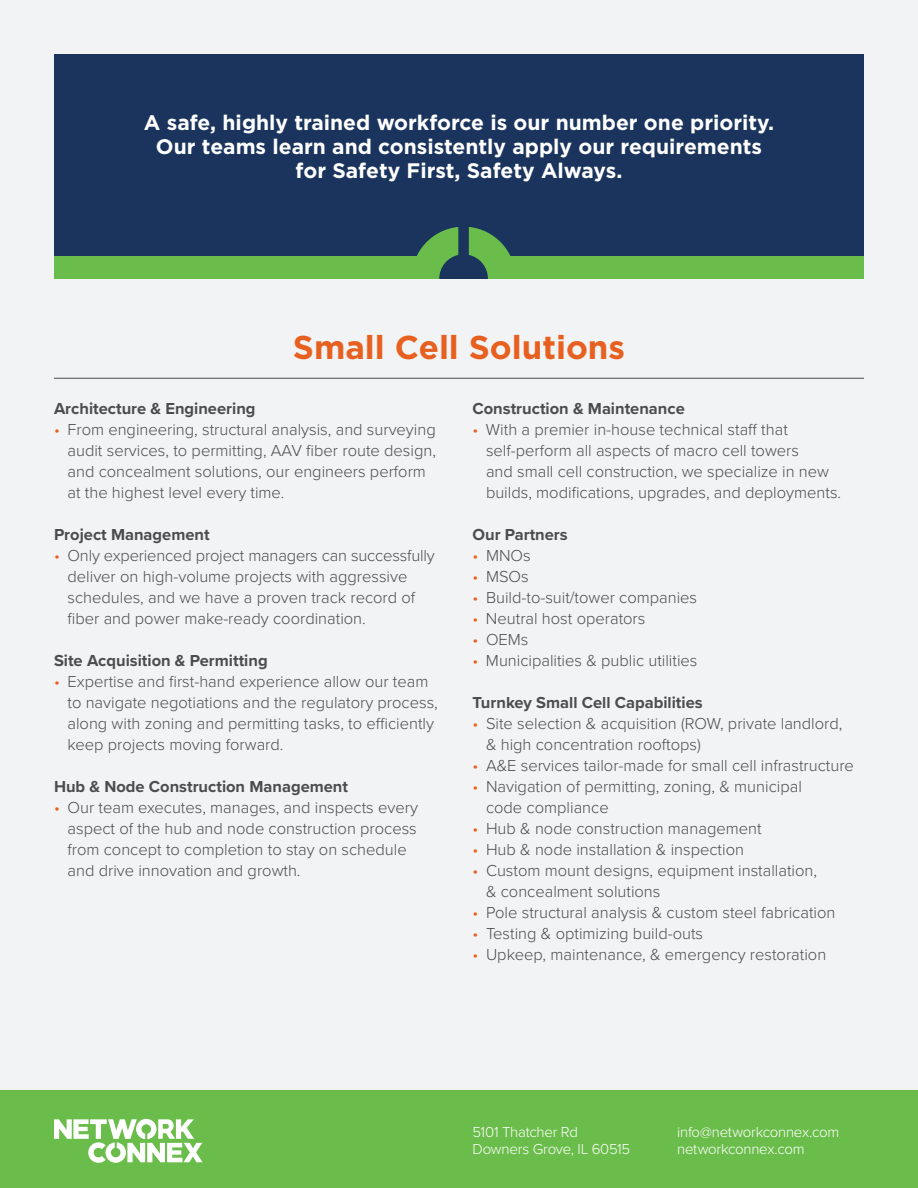
<style>
.page{position:relative;width:918px;height:1188px;background:#f2f3f4}
.page>*{position:absolute;margin:0;border:0;box-sizing:border-box;transform-origin:0 0}
.t1{font:700 33px "Gotham";color:#e7601f}
.t2{font:700 21px/24px "Gotham";color:#fff;text-align:center}
.t3{font:300 16.5px/21px "Proxima Nova";color:#4b4c4d}
.t4{font:700 16.5px "Proxima Nova";color:#4b4c4d}
.t5{font:300 15px "Proxima Nova";letter-spacing:-.015em;color:#fff}
.s1{color:#e7601f}
</style>
<div class="page">
<div style="left:0;top:1091px;width:918px;height:97px;background:#6bbd4b"></div>
<div style="left:54px;top:54px;width:810px;height:225px;background:#1a345d"></div>
<svg style="left:417px;top:227px;width:94px;height:52px"></svg>
<div style="left:54px;top:256px;width:365px;height:23px;background:#6bbd4b"></div>
<div style="left:508px;top:256px;width:356px;height:23px;background:#6bbd4b"></div>
<hr style="left:54px;top:378px;width:810px;height:1px;background:#4b4c4d">
<svg style="left:54px;top:1119px;width:149px;height:44px"></svg>
<p class="t2" style="left:144px;top:110px;width:632px">A safe, highly trained workforce is our number one priority.<br>Our teams learn and consistently apply our requirements for Safety First, Safety Always.</p>
<p class="t1" style="left:293px;top:326px;width:334px">Small Cell Solutions</p>
<p class="t4" style="left:54px;top:396px;width:203px">Architecture &amp; Engineering</p>
<p class="t3" style="left:68px;top:419px;width:370px;text-indent:-14px"><span class="s1">•</span> From engineering, structural analysis, and surveying audit services, to permitting, AAV fiber route design, and concealment solutions, our engineers perform at the highest level every time.</p>
<p class="t4" style="left:54px;top:522px;width:157px">Project Management</p>
<p class="t3" style="left:68px;top:545px;width:369px;text-indent:-14px"><span class="s1">•</span> Only experienced project managers can successfully deliver on high-volume projects with aggressive schedules, and we have a proven track record of fiber and power make-ready coordination.</p>
<p class="t4" style="left:54px;top:648px;width:215px">Site Acquisition &amp; Permitting</p>
<p class="t3" style="left:68px;top:671px;width:372px;text-indent:-14px"><span class="s1">•</span> Expertise and first-hand experience allow our team to navigate negotiations and the regulatory process, along with zoning and permitting tasks, to efficiently keep projects moving forward.</p>
<p class="t4" style="left:54px;top:774px;width:296px">Hub &amp; Node Construction Management</p>
<p class="t3" style="left:68px;top:797px;width:352px;text-indent:-14px"><span class="s1">•</span> Our team executes, manages, and inspects every aspect of the hub and node construction process from concept to completion to stay on schedule and drive innovation and growth.</p>
<p class="t4" style="left:472px;top:396px;width:214px">Construction &amp; Maintenance</p>
<p class="t3" style="left:486px;top:419px;width:357px;text-indent:-14px"><span class="s1">•</span> With a premier in-house technical staff that self-perform all aspects of macro cell towers<br>and small cell construction, we specialize in new builds, modifications, upgrades, and deployments.</p>
<p class="t4" style="left:472px;top:522px;width:97px">Our Partners</p>
<p class="t3" style="left:472px;top:545px;width:60px"><span class="s1">•</span> MNOs</p>
<p class="t3" style="left:472px;top:566px;width:58px"><span class="s1">•</span> MSOs</p>
<p class="t3" style="left:472px;top:587px;width:226px"><span class="s1">•</span> Build-to-suit/tower companies</p>
<p class="t3" style="left:472px;top:608px;width:174px"><span class="s1">•</span> Neutral host operators</p>
<p class="t3" style="left:472px;top:629px;width:58px"><span class="s1">•</span> OEMs</p>
<p class="t3" style="left:472px;top:650px;width:226px"><span class="s1">•</span> Municipalities &amp; public utilities</p>
<p class="t4" style="left:472px;top:690px;width:232px">Turnkey Small Cell Capabilities</p>
<p class="t3" style="left:486px;top:713px;width:358px;text-indent:-14px"><span class="s1">•</span> Site selection &amp; acquisition (ROW, private landlord, &amp; high concentration rooftops)</p>
<p class="t3" style="left:472px;top:755px;width:383px"><span class="s1">•</span> A&amp;E services tailor-made for small cell infrastructure</p>
<p class="t3" style="left:486px;top:776px;width:317px;text-indent:-14px"><span class="s1">•</span> Navigation of permitting, zoning, &amp; municipal code compliance</p>
<p class="t3" style="left:472px;top:818px;width:291px"><span class="s1">•</span> Hub &amp; node construction management</p>
<p class="t3" style="left:472px;top:839px;width:273px"><span class="s1">•</span> Hub &amp; node installation &amp; inspection</p>
<p class="t3" style="left:486px;top:860px;width:333px;text-indent:-14px"><span class="s1">•</span> Custom mount designs, equipment installation, &amp; concealment solutions</p>
<p class="t3" style="left:472px;top:902px;width:364px"><span class="s1">•</span> Pole structural analysis &amp; custom steel fabrication</p>
<p class="t3" style="left:472px;top:923px;width:232px"><span class="s1">•</span> Testing &amp; optimizing build-outs</p>
<p class="t3" style="left:472px;top:944px;width:355px"><span class="s1">•</span> Upkeep, maintenance, &amp; emergency restoration</p>
<p class="t5" style="left:472px;top:1123px;width:107px">5101 Thatcher Rd</p>
<p class="t5" style="left:472px;top:1140px;width:159px">Downers Grove, IL 60515</p>
<p class="t5" style="left:677px;top:1123px;width:164px">info@networkconnex.com</p>
<p class="t5" style="left:677px;top:1140px;width:129px">networkconnex.com</p>
</div>
